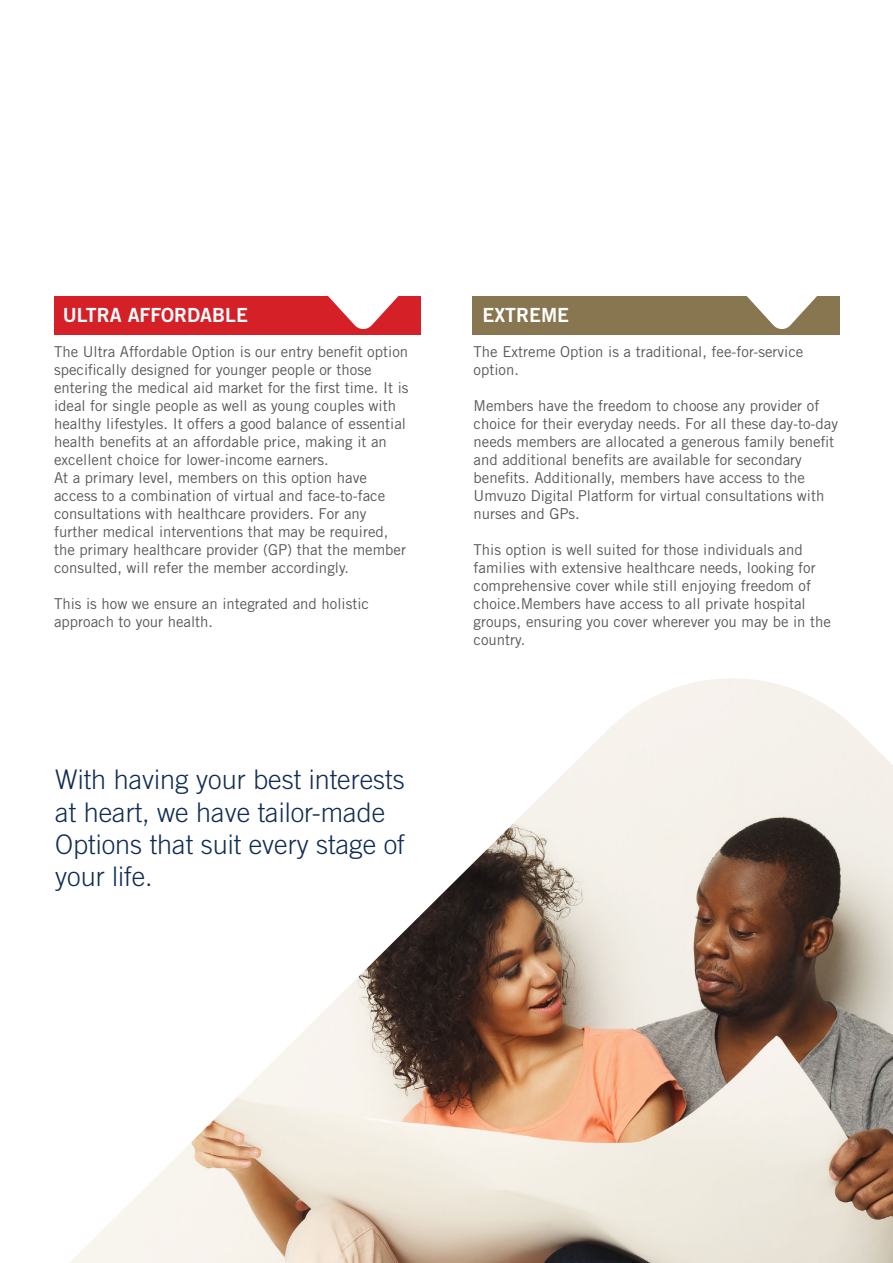
<style>
.page{position:relative;width:893px;height:1263px;background:#fff}
.page>*{position:absolute;margin:0;border:0;box-sizing:border-box;transform-origin:0 0}
.t1{font:300 27px/32.4px "Trade Gothic LT Std";color:#112c53}
.t2{font:19.5px "Trade Gothic LT Std Bd 2";color:#fff}
.t3{font:15px/18px "Trade Gothic LT Std";color:#58595b}
</style>
<div class="page">
<div style="left:54px;top:296px;width:366px;height:39px;background:#d52027"></div>
<svg style="left:328px;top:296px;width:71px;height:33px"></svg>
<div style="left:473px;top:296px;width:367px;height:39px;background:#887650"></div>
<svg style="left:747px;top:296px;width:70px;height:33px"></svg>
<img style="left:70px;top:678px;width:823px;height:585px">
<h2 class="t2" style="left:63px;top:303px;width:187px">ULTRA AFFORDABLE</h2>
<h2 class="t2" style="left:482px;top:303px;width:88px">EXTREME</h2>
<p class="t3" style="left:54px;top:342px;width:356px">The Ultra Affordable Option is our entry benefit option specifically designed for younger people or those entering the medical aid market for the first time. It is ideal for single people as well as young couples with healthy lifestyles. It offers a good balance of essential health benefits at an affordable price, making it an excellent choice for lower-income earners.<br>At a primary level, members on this option have access to a combination of virtual and face-to-face consultations with healthcare providers. For any further medical interventions that may be required, the primary healthcare provider (GP) that the member consulted, will refer the member accordingly.</p>
<p class="t3" style="left:54px;top:594px;width:316px">This is how we ensure an integrated and holistic approach to your health.</p>
<h1 class="t1" style="left:55px;top:763px;width:351px">With having your best interests at heart, we have tailor-made<br>Options that suit every stage of your life.</h1>
<p class="t3" style="left:474px;top:342px;width:331px">The Extreme Option is a traditional, fee-for-service option.</p>
<p class="t3" style="left:474px;top:396px;width:366px">Members have the freedom to choose any provider of choice for their everyday needs. For all these day-to-day needs members are allocated a generous family benefit and additional benefits are available for secondary benefits. Additionally, members have access to the Umvuzo Digital Platform for virtual consultations with nurses and GPs.</p>
<p class="t3" style="left:474px;top:540px;width:359px">This option is well suited for those individuals and families with extensive healthcare needs, looking for comprehensive cover while still enjoying freedom of choice.Members have access to all private hospital groups, ensuring you cover wherever you may be in the country.</p>
</div>
